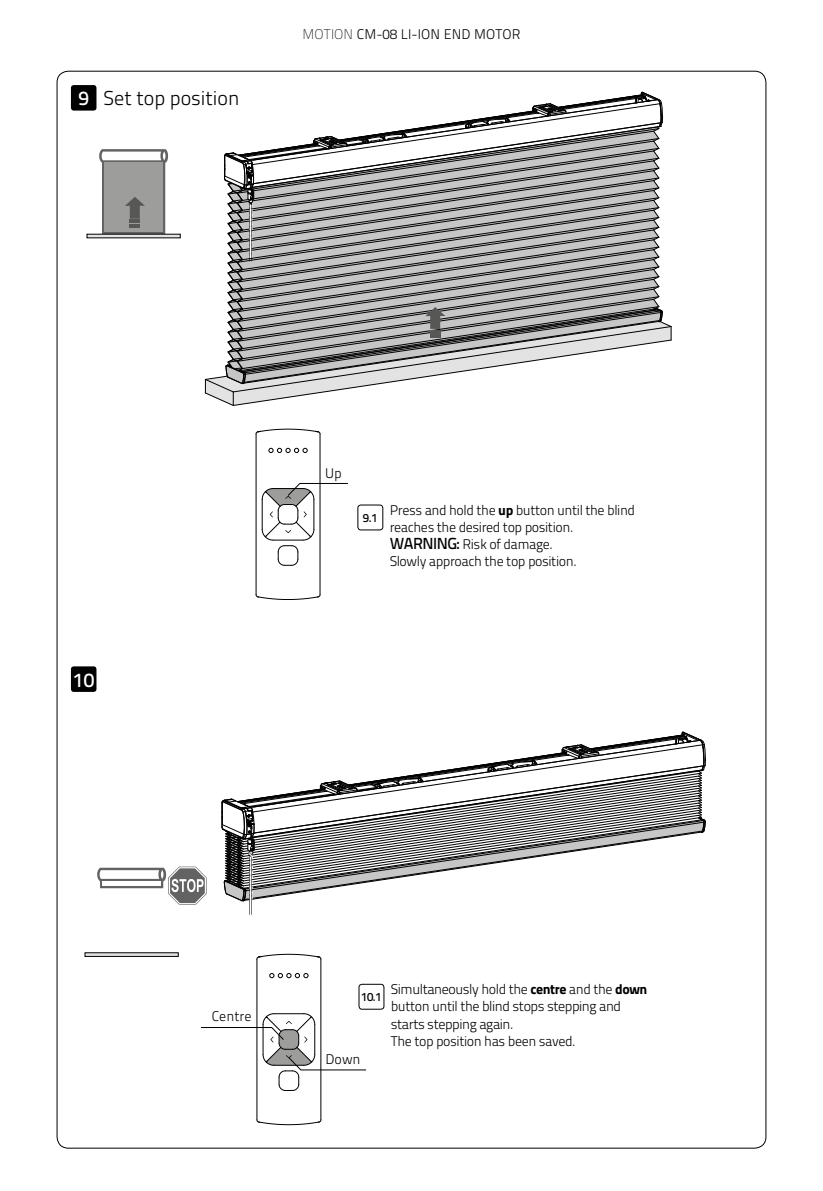
<style>
.page{position:relative;width:823px;height:1191px;background:#fff}
.page>*{position:absolute;margin:0;border:0;box-sizing:border-box;transform-origin:0 0}
.t1{font:20px "Titillium Text 14 L 250 wt";color:#000}
.t2{font:20px "Titillium Text 14 L 600 wt";color:#fff}
.t3{font:14px/17px "Titillium Maps 26 L 250 wt";letter-spacing:-.03em;color:#000}
.t4{font:14px/17px "Titillium Text 14 L 250 wt";letter-spacing:-.03em;color:#000}
.t5{font:14px "Titillium Maps 26 L 250 wt";letter-spacing:.01em;color:#000}
.t6{font:12px "Titillium Text 14 L 600 wt";color:#000}
.s1{font-family:"Titillium Maps 26 L 1 wt"}
.s2{font-family:"Titillium Maps 29 L 999 wt"}
.s3{font-family:"Titillium Text 14 L 600 wt";font-size:16px}
.s4{font-family:"Titillium Maps 26 L 250 wt"}
</style>
<div class="page">
<div style="left:71px;top:85px;width:25px;height:26px;background:#000;border-radius:3px"></div>
<svg style="left:86px;top:149px;width:95px;height:89px"></svg>
<hr style="left:130px;top:219px;width:10px;height:4px;background:#575756">
<hr style="left:130px;top:224px;width:10px;height:4px;background:#575756">
<svg style="left:84px;top:952px;width:95px;height:5px"></svg>
<svg style="left:97px;top:866px;width:109px;height:39px"></svg>
<hr style="left:255px;top:434px;width:1px;height:161px;background:#000">
<hr style="left:319px;top:434px;width:1px;height:161px;background:#000">
<svg style="left:255px;top:594px;width:65px;height:6px"></svg>
<svg style="left:255px;top:429px;width:65px;height:5px"></svg>
<svg style="left:268px;top:448px;width:39px;height:5px"></svg>
<hr style="left:256px;top:959px;width:1px;height:160px;background:#000">
<hr style="left:320px;top:959px;width:1px;height:160px;background:#000">
<svg style="left:256px;top:1119px;width:65px;height:6px"></svg>
<svg style="left:256px;top:954px;width:65px;height:5px"></svg>
<svg style="left:269px;top:973px;width:39px;height:5px"></svg>
<div style="left:71px;top:666px;width:25px;height:26px;background:#000;border-radius:3px"></div>
<div style="left:357px;top:505px;width:26px;height:25px;border:1px solid #000;border-radius:3px"></div>
<div style="left:358px;top:984px;width:26px;height:25px;border:1px solid #000;border-radius:3px"></div>
<svg style="left:261px;top:483px;width:87px;height:83px"></svg>
<svg style="left:200px;top:1013px;width:166px;height:78px"></svg>
<svg style="left:205px;top:92px;width:466px;height:314px"></svg>
<hr style="left:250px;top:204px;width:2px;height:56px;background:#000">
<hr style="left:248px;top:204px;width:2px;height:56px;background:#000">
<svg style="left:221px;top:731px;width:484px;height:184px"></svg>
<hr style="left:251px;top:857px;width:1px;height:57px;background:#000">
<hr style="left:249px;top:857px;width:1px;height:57px;background:#000">
<h1 class="t2" style="left:78px;top:86px;width:12px">9</h1>
<h1 class="t1" style="left:103px;top:86px;width:137px">Set top position</h1>
<p class="t5" style="left:302px;top:24px;width:219px"><span class="s1">MOTION</span> CM-08 LI-ION END MOTOR</p>
<h1 class="t2" style="left:73px;top:667px;width:23px">10</h1>
<p class="t3" style="left:325px;top:464px;width:18px">Up</p>
<p class="t6" style="left:363px;top:510px;width:16px">9.1</p>
<p class="t3" style="left:389px;top:501px;width:247px">Press and hold the <span class="s2">up</span> button until the blind reaches the desired top position.<br><span class="s3">WARNING:</span> Risk of damage.<br>Slowly approach the top position.</p>
<p class="t3" style="left:212px;top:1007px;width:41px">Centre</p>
<p class="t6" style="left:361px;top:989px;width:22px">10.1</p>
<p class="t3" style="left:325px;top:1049px;width:37px">Down</p>
<p class="t4" style="left:390px;top:981px;width:258px">Simultaneously <span class="s4">hold the</span> <span class="s2">centre</span> <span class="s4">and the</span> <span class="s2">down </span><span class="s4">button until the</span> blind stops stepping and starts stepping again.</p>
<p class="t3" style="left:390px;top:1031px;width:186px">The top position has been saved.</p>
</div>
